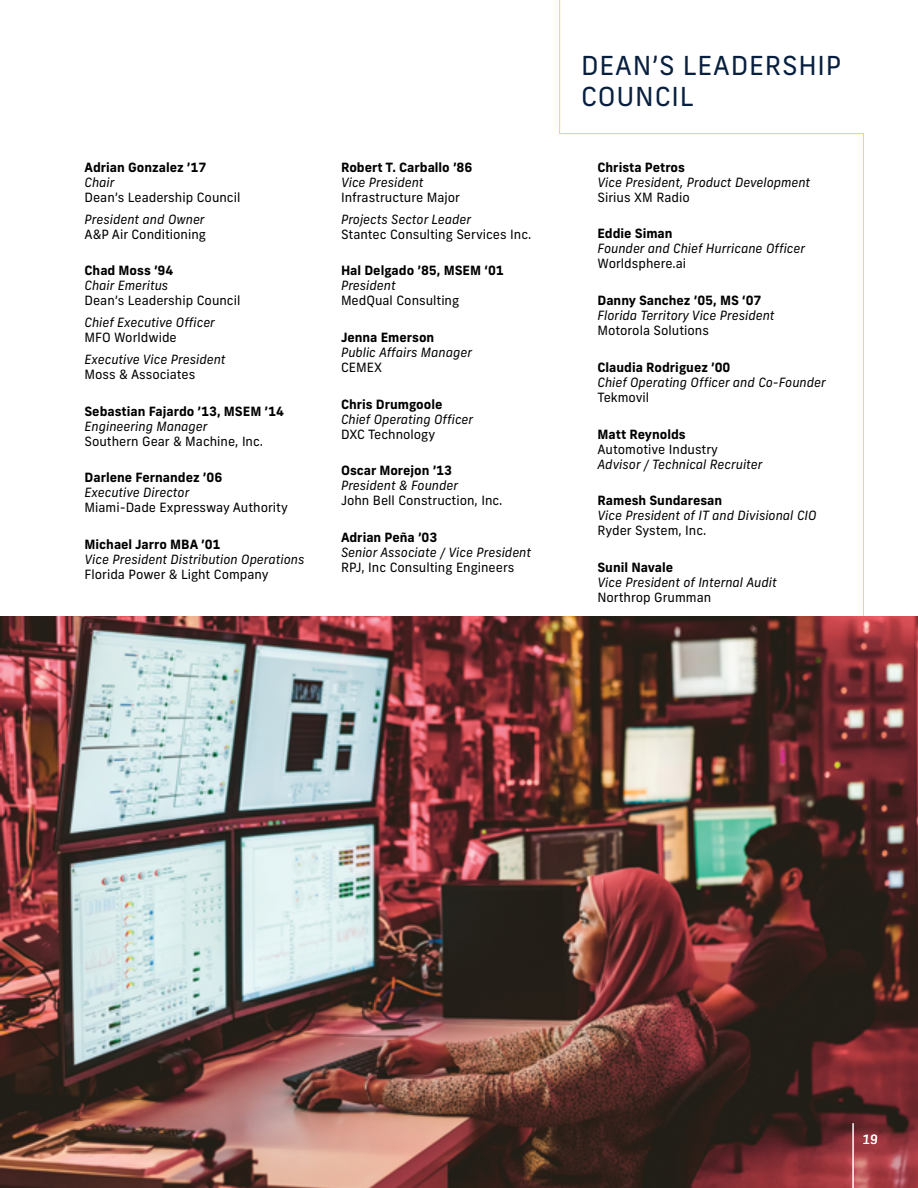
<style>
.page{position:relative;width:918px;height:1188px;background:#fff}
.page>*{position:absolute;margin:0;border:0;box-sizing:border-box;transform-origin:0 0}
.t1{font:26.1px/31.3px "New Frank";letter-spacing:.03em;color:#081f3f}
.t2{font:italic 12.75px "New Frank";color:#000}
.t3{font:12.75px "New Frank";color:#000}
.t4{font:700 12.75px "New Frank";color:#000}
.t5{font:italic 12.75px "New Frank";color:#fff}
</style>
<div class="page">
<img style="left:0;top:616px;width:918px;height:572px">
<svg style="left:559px;top:0;width:305px;height:714px"></svg>
<hr style="left:853px;top:1123px;width:1px;height:65px;background:#fff">
<p class="t4" style="left:85px;top:159px;width:123px">Adrian Gonzalez ’17</p>
<p class="t2" style="left:85px;top:174px;width:32px">Chair</p>
<p class="t3" style="left:85px;top:189px;width:157px">Dean’s Leadership Council</p>
<p class="t2" style="left:85px;top:211px;width:122px">President and Owner</p>
<p class="t3" style="left:85px;top:226px;width:123px">A&amp;P Air Conditioning</p>
<p class="t4" style="left:85px;top:262px;width:90px">Chad Moss ’94</p>
<p class="t2" style="left:85px;top:278px;width:85px">Chair Emeritus</p>
<p class="t3" style="left:85px;top:293px;width:157px">Dean’s Leadership Council</p>
<p class="t2" style="left:85px;top:315px;width:132px">Chief Executive Officer</p>
<p class="t3" style="left:85px;top:330px;width:94px">MFO Worldwide</p>
<p class="t2" style="left:85px;top:351px;width:142px">Executive Vice President</p>
<p class="t3" style="left:85px;top:366px;width:112px">Moss &amp; Associates</p>
<p class="t4" style="left:85px;top:403px;width:201px">Sebastian Fajardo ’13, MSEM ’14</p>
<p class="t2" style="left:85px;top:418px;width:125px">Engineering Manager</p>
<p class="t3" style="left:85px;top:433px;width:180px">Southern Gear &amp; Machine, Inc.</p>
<p class="t4" style="left:85px;top:469px;width:139px">Darlene Fernandez ’06</p>
<p class="t2" style="left:85px;top:485px;width:106px">Executive Director</p>
<p class="t3" style="left:85px;top:500px;width:205px">Miami-Dade Expressway Authority</p>
<p class="t4" style="left:85px;top:536px;width:137px">Michael Jarro MBA ’01</p>
<p class="t2" style="left:85px;top:552px;width:221px">Vice President Distribution Operations</p>
<p class="t3" style="left:85px;top:567px;width:186px">Florida Power &amp; Light Company</p>
<p class="t4" style="left:341px;top:159px;width:133px">Robert T. Carballo ’86</p>
<p class="t2" style="left:341px;top:174px;width:84px">Vice President</p>
<p class="t3" style="left:341px;top:189px;width:121px">Infrastructure Major</p>
<p class="t2" style="left:341px;top:211px;width:132px">Projects Sector Leader</p>
<p class="t3" style="left:341px;top:226px;width:192px">Stantec Consulting Services Inc.</p>
<p class="t4" style="left:341px;top:262px;width:164px">Hal Delgado ’85, MSEM ‘01</p>
<p class="t2" style="left:341px;top:278px;width:56px">President</p>
<p class="t3" style="left:341px;top:293px;width:120px">MedQual Consulting</p>
<p class="t4" style="left:341px;top:329px;width:95px">Jenna Emerson</p>
<p class="t2" style="left:341px;top:345px;width:133px">Public Affairs Manager</p>
<p class="t3" style="left:341px;top:359px;width:43px">CEMEX</p>
<p class="t4" style="left:341px;top:396px;width:103px">Chris Drumgoole</p>
<p class="t2" style="left:341px;top:411px;width:134px">Chief Operating Officer</p>
<p class="t3" style="left:341px;top:426px;width:96px">DXC Technology</p>
<p class="t4" style="left:341px;top:463px;width:113px">Oscar Morejon ’13</p>
<p class="t2" style="left:341px;top:478px;width:119px">President &amp; Founder</p>
<p class="t3" style="left:341px;top:493px;width:163px">John Bell Construction, Inc.</p>
<p class="t4" style="left:341px;top:529px;width:98px">Adrian Peña ’03</p>
<p class="t2" style="left:341px;top:545px;width:192px">Senior Associate / Vice President</p>
<p class="t3" style="left:341px;top:560px;width:175px">RPJ, Inc Consulting Engineers</p>
<h1 class="t1" style="left:581px;top:50px;width:262px">DEAN’S LEADERSHIP<br>COUNCIL</h1>
<p class="t4" style="left:597px;top:159px;width:89px">Christa Petros</p>
<p class="t2" style="left:597px;top:174px;width:214px">Vice President, Product Development</p>
<p class="t3" style="left:597px;top:189px;width:94px">Sirius XM Radio</p>
<p class="t4" style="left:597px;top:226px;width:77px">Eddie Siman</p>
<p class="t2" style="left:597px;top:241px;width:209px">Founder and Chief Hurricane Officer</p>
<p class="t3" style="left:597px;top:256px;width:90px">Worldsphere.ai</p>
<p class="t4" style="left:597px;top:292px;width:166px">Danny Sanchez ’05, MS ‘07</p>
<p class="t2" style="left:597px;top:308px;width:179px">Florida Territory Vice President</p>
<p class="t3" style="left:597px;top:323px;width:113px">Motorola Solutions</p>
<p class="t4" style="left:597px;top:359px;width:135px">Claudia Rodriguez ’00</p>
<p class="t2" style="left:597px;top:374px;width:230px">Chief Operating Officer and Co-Founder</p>
<p class="t3" style="left:597px;top:389px;width:53px">Tekmovil</p>
<p class="t4" style="left:597px;top:426px;width:90px">Matt Reynolds</p>
<p class="t3" style="left:597px;top:441px;width:122px">Automotive Industry</p>
<p class="t2" style="left:597px;top:456px;width:167px">Advisor / Technical Recruiter</p>
<p class="t4" style="left:597px;top:492px;width:126px">Ramesh Sundaresan</p>
<p class="t2" style="left:597px;top:508px;width:221px">Vice President of IT and Divisional CIO</p>
<p class="t3" style="left:597px;top:523px;width:110px">Ryder System, Inc.</p>
<p class="t4" style="left:597px;top:559px;width:77px">Sunil Navale</p>
<p class="t2" style="left:597px;top:575px;width:181px">Vice President of Internal Audit</p>
<p class="t3" style="left:597px;top:590px;width:115px">Northrop Grumman</p>
<p class="t5" style="left:862px;top:1131px;width:17px">19</p>
</div>
